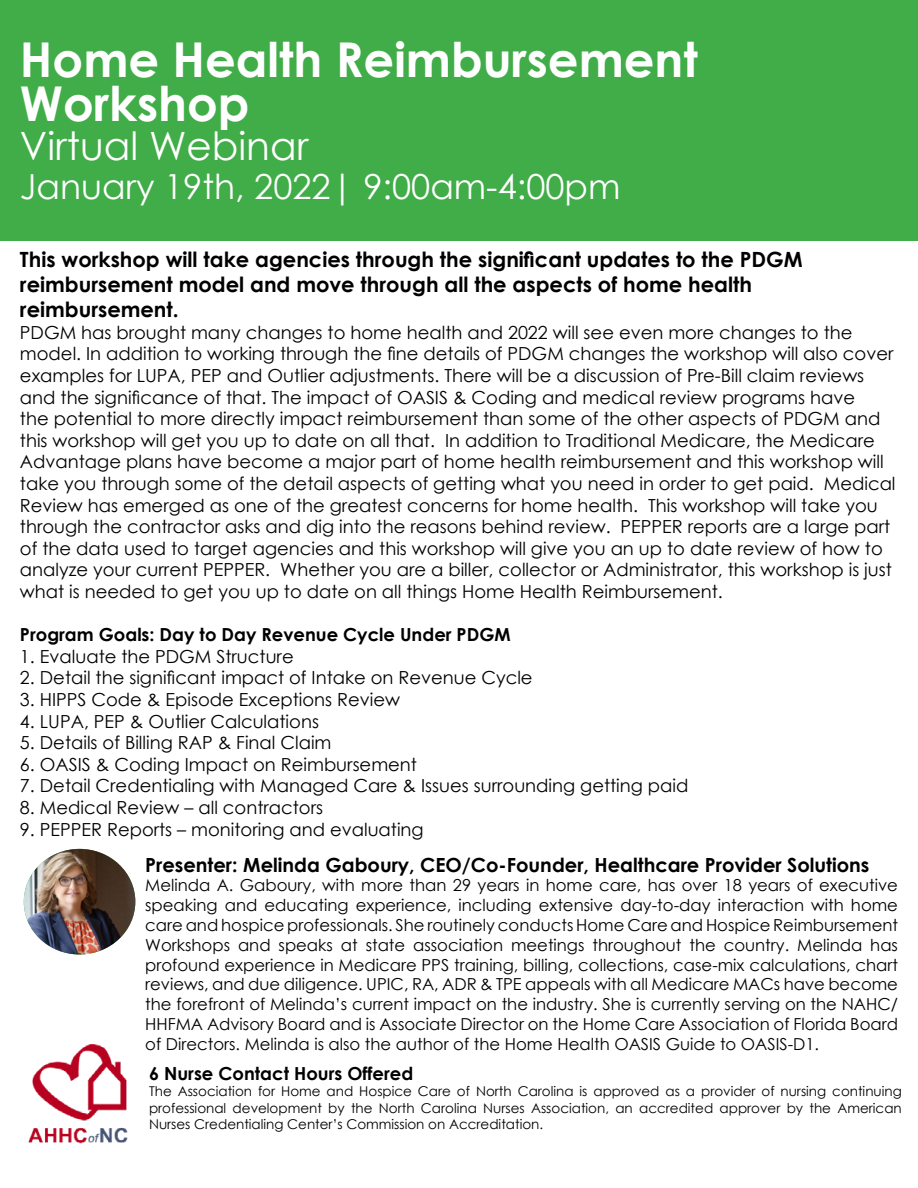
<style>
.page{position:relative;width:918px;height:1188px;background:#fff}
.page>*{position:absolute;margin:0;border:0;box-sizing:border-box;transform-origin:0 0}
.t1{font:700 48px/43.5px "Century Gothic";color:#fff}
.t2{font:39px "Century Gothic";color:#fff}
.t3{font:34.5px "Century Gothic";color:#fff}
.t4{font:700 21px/25.2px "Century Gothic";color:#000}
.t5{font:700 19.5px "Century Gothic";color:#000}
.t6{font:18px/21.6px "Century Gothic";color:#000}
.t7{font:700 18px "Century Gothic";color:#000}
.t8{font:16.5px/19.8px "Century Gothic";color:#000;text-align:justify}
.t9{font:13.5px/16.2px "Century Gothic";color:#000;text-align:justify}
</style>
<div class="page">
<div style="left:0;top:0;width:918px;height:240px;background:#41ad49"></div>
<img style="left:28px;top:1044px;width:100px;height:100px">
<img style="left:24px;top:849px;width:111px;height:105px">
<h1 class="t1" style="left:20px;top:36px;width:679px">Home Health Reimbursement<br>Workshop</h1>
<h2 class="t2" style="left:20px;top:119px;width:290px">Virtual Webinar</h2>
<h3 class="t3" style="left:20px;top:162px;width:602px">January 19th, 2022| 9:00am-4:00pm</h3>
<p class="t4" style="left:20px;top:246px;width:784px">This workshop will take agencies through the significant updates to the PDGM reimbursement model and move through all the aspects of home health reimbursement.</p>
<p class="t6" style="left:20px;top:321px;width:877px">PDGM has brought many changes to home health and 2022 will see even more changes to the model. In addition to working through the fine details of PDGM changes the workshop will also cover examples for LUPA, PEP and Outlier adjustments. There will be a discussion of Pre-Bill claim reviews and the significance of that. The impact of OASIS &amp; Coding and medical review programs have<br>the potential to more directly impact reimbursement than some of the other aspects of PDGM and this workshop will get you up to date on all that. In addition to Traditional Medicare, the Medicare Advantage plans have become a major part of home health reimbursement and this workshop will take you through some of the detail aspects of getting what you need in order to get paid. Medical Review has emerged as one of the greatest concerns for home health. This workshop will take you through the contractor asks and dig into the reasons behind review. PEPPER reports are a large part of the data used to target agencies and this workshop will give you an up to date review of how to analyze your current PEPPER. Whether you are a biller, collector or Administrator, this workshop is just what is needed to get you up to date on all things Home Health Reimbursement.</p>
<p class="t7" style="left:20px;top:621px;width:492px">Program Goals: Day to Day Revenue Cycle Under PDGM</p>
<p class="t6" style="left:20px;top:645px;width:275px">1. Evaluate the PDGM Structure</p>
<p class="t6" style="left:20px;top:667px;width:514px">2. Detail the significant impact of Intake on Revenue Cycle</p>
<p class="t6" style="left:20px;top:688px;width:382px">3. HIPPS Code &amp; Episode Exceptions Review</p>
<p class="t6" style="left:20px;top:710px;width:301px">4. LUPA, PEP &amp; Outlier Calculations</p>
<p class="t6" style="left:20px;top:732px;width:313px">5. Details of Billing RAP &amp; Final Claim</p>
<p class="t6" style="left:20px;top:753px;width:399px">6. OASIS &amp; Coding Impact on Reimbursement</p>
<p class="t6" style="left:20px;top:775px;width:670px">7. Detail Credentialing with Managed Care &amp; Issues surrounding getting paid</p>
<p class="t6" style="left:20px;top:796px;width:305px">8. Medical Review – all contractors</p>
<p class="t6" style="left:20px;top:818px;width:405px">9. PEPPER Reports – monitoring and evaluating</p>
<p class="t5" style="left:145px;top:850px;width:726px">Presenter: Melinda Gaboury, CEO/Co-Founder, Healthcare Provider Solutions</p>
<p class="t8" style="left:145px;top:875px;width:754px">Melinda A. Gaboury, with more than 29 years in home care, has over 18 years of executive speaking and educating experience, including extensive day-to-day interaction with home care and hospice professionals. She routinely conducts Home Care and Hospice Reimbursement Workshops and speaks at state association meetings throughout the country. Melinda has profound experience in Medicare PPS training, billing, collections, case-mix calculations, chart reviews, and due diligence. UPIC, RA, ADR &amp; TPE appeals with all Medicare MACs have become the forefront of Melinda’s current impact on the industry. She is currently serving on the NAHC/ HHFMA Advisory Board and is Associate Director on the Home Care Association of Florida Board of Directors. Melinda is also the author of the Home Health OASIS Guide to OASIS-D1.</p>
<p class="t7" style="left:149px;top:1060px;width:266px">6 Nurse Contact Hours Offered</p>
<p class="t9" style="left:149px;top:1083px;width:754px">The Association for Home and Hospice Care of North Carolina is approved as a provider of nursing continuing professional development by the North Carolina Nurses Association, an accredited approver by the American Nurses Credentialing Center’s Commission on Accreditation.</p>
</div>
